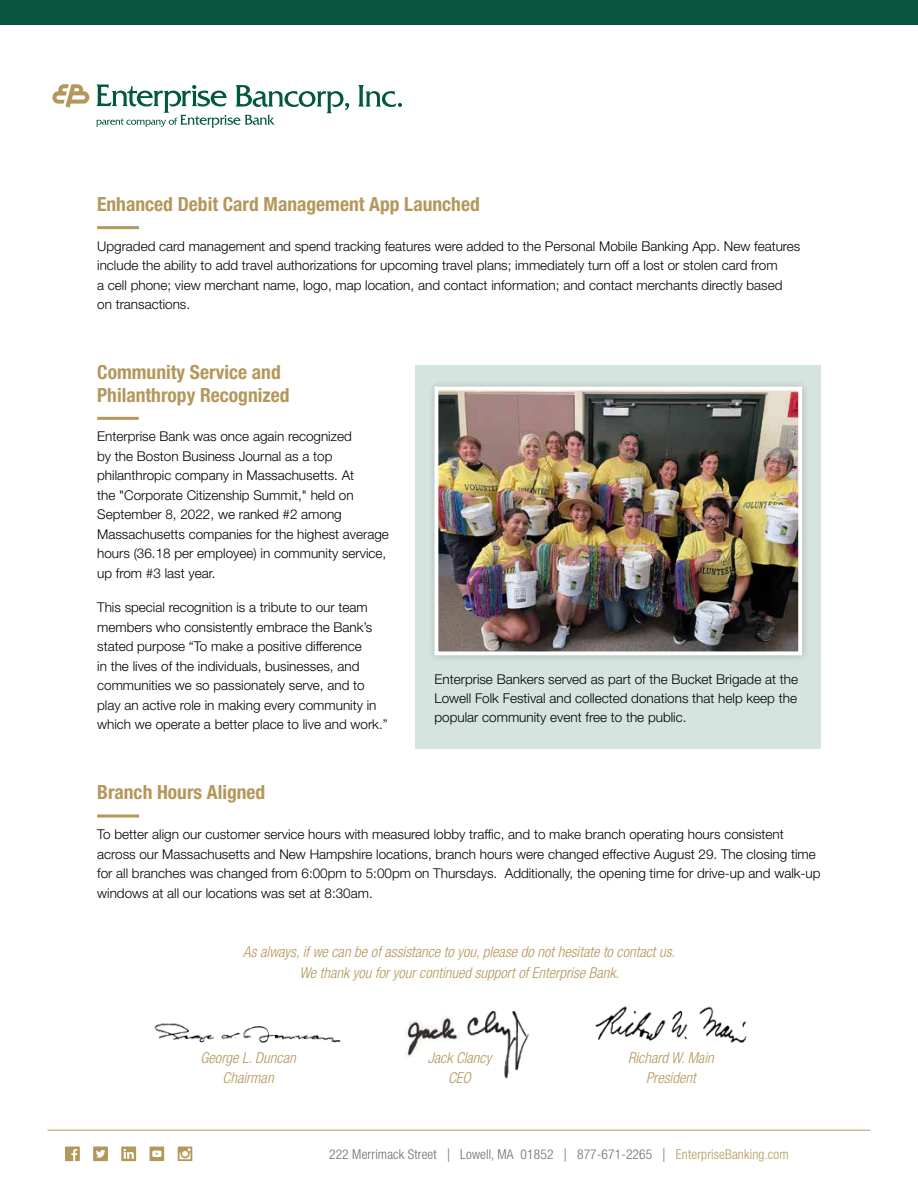
<style>
.page{position:relative;width:918px;height:1188px;background:#fff}
.page>*{position:absolute;margin:0;border:0;box-sizing:border-box;transform-origin:0 0}
.t1{font:700 condensed 19.5px/22.5px "Helvetica Neue LT Std";color:#b4975a}
.t2{font:italic 300 condensed 15px/19.5px "Helvetica Neue LT Std";color:#b4975a;text-align:center}
.t3{font:300 13.5px/19.5px "Helvetica Neue LT Std";color:#000}
.t4{font:300 condensed 13.5px "Helvetica Neue LT Std";letter-spacing:.01em;color:#6d6e71}
.s1{font-stretch:normal}
.s2{color:#b4975a}
</style>
<div class="page">
<div style="left:0;top:0;width:918px;height:26px;background:#095540"></div>
<svg style="left:358px;top:85px;width:44px;height:22px"></svg>
<svg style="left:52px;top:84px;width:37px;height:24px"></svg>
<svg style="left:96px;top:84px;width:253px;height:44px"></svg>
<div style="left:416px;top:365px;width:405px;height:384px;background:#d6e4df"></div>
<hr style="left:97px;top:417px;width:42px;height:3px;background:#b4975a">
<hr style="left:97px;top:815px;width:42px;height:3px;background:#b4975a">
<hr style="left:48px;top:1130px;width:822px;height:1px;background:#b4975a">
<svg style="left:65px;top:1147px;width:15px;height:14px"></svg>
<svg style="left:93px;top:1147px;width:15px;height:14px"></svg>
<svg style="left:121px;top:1147px;width:15px;height:14px"></svg>
<svg style="left:150px;top:1147px;width:14px;height:14px"></svg>
<svg style="left:178px;top:1147px;width:14px;height:14px"></svg>
<div style="left:427px;top:379px;width:383px;height:284px;background:#cedbd7"></div>
<img style="left:439px;top:392px;width:358px;height:258px">
<div style="left:434px;top:387px;width:368px;height:268px;border:4px solid #fff"></div>
<img style="left:155px;top:1023px;width:186px;height:20px">
<img style="left:405px;top:1010px;width:125px;height:69px">
<img style="left:595px;top:1006px;width:152px;height:37px">
<hr style="left:97px;top:226px;width:42px;height:3px;background:#b4975a">
<h1 class="t1" style="left:97px;top:193px;width:384px">Enhanced Debit Card Management App Launched</h1>
<p class="t3" style="left:97px;top:236px;width:705px">Upgraded card management and spend tracking features were added to the Personal Mobile Banking App. New features include the ability to add travel authorizations for upcoming travel plans; immediately turn off a lost or stolen card from<br>a cell phone; view merchant name, logo, map location, and contact information; and contact merchants directly based on transactions.</p>
<h1 class="t1" style="left:97px;top:361px;width:194px">Community Service and<br>Philanthropy Recognized</h1>
<p class="t3" style="left:97px;top:427px;width:293px">Enterprise Bank was once again recognized<br>by the Boston Business Journal as a top philanthropic company in Massachusetts. At<br>the "Corporate Citizenship Summit," held on September 8, 2022, we ranked #2 among Massachusetts companies for the highest average hours (36.18 per employee) in community service, up from #3 last year.</p>
<p class="t3" style="left:97px;top:598px;width:292px">This special recognition is a tribute to our team members who consistently embrace the Bank’s stated purpose “To make a positive difference<br>in the lives of the individuals, businesses, and communities we so passionately serve, and to play an active role in making every community in which we operate a better place to live and work.”</p>
<p class="t3" style="left:434px;top:669px;width:365px;text-align:justify">Enterprise Bankers served as part of the Bucket Brigade at the Lowell Folk Festival and collected donations that help keep the popular community event free to the public.</p>
<h1 class="t1" style="left:97px;top:781px;width:170px">Branch Hours Aligned</h1>
<p class="t3" style="left:97px;top:824px;width:725px">To better align our customer service hours with measured lobby traffic, and to make branch operating hours consistent across our Massachusetts and New Hampshire locations, branch hours were changed effective August 29. The closing time for all branches was changed from 6:00pm to 5:00pm on Thursdays. Additionally, the opening time for drive-up and walk-up windows at all our locations was set at 8:30am.</p>
<p class="t2" style="left:243px;top:942px;width:433px;line-height:21px">As always, if we can be of assistance to you, please do not hesitate to contact us.<br>We thank you for your continued support of Enterprise Bank.</p>
<p class="t2" style="left:201px;top:1049px;width:97px">George L. Duncan<br>Chairman</p>
<p class="t2" style="left:428px;top:1049px;width:65px">Jack Clancy<br>CEO</p>
<p class="t2" style="left:628px;top:1049px;width:87px">Richard W. Main<br>President</p>
<p class="t4" style="left:329px;top:1146px;width:461px">222 Merrimack Street <span class="s1">|</span> Lowell, MA 01852 <span class="s1">|</span> 877-671-2265 <span class="s1">|</span> <span class="s2">EnterpriseBanking.com</span></p>
</div>
